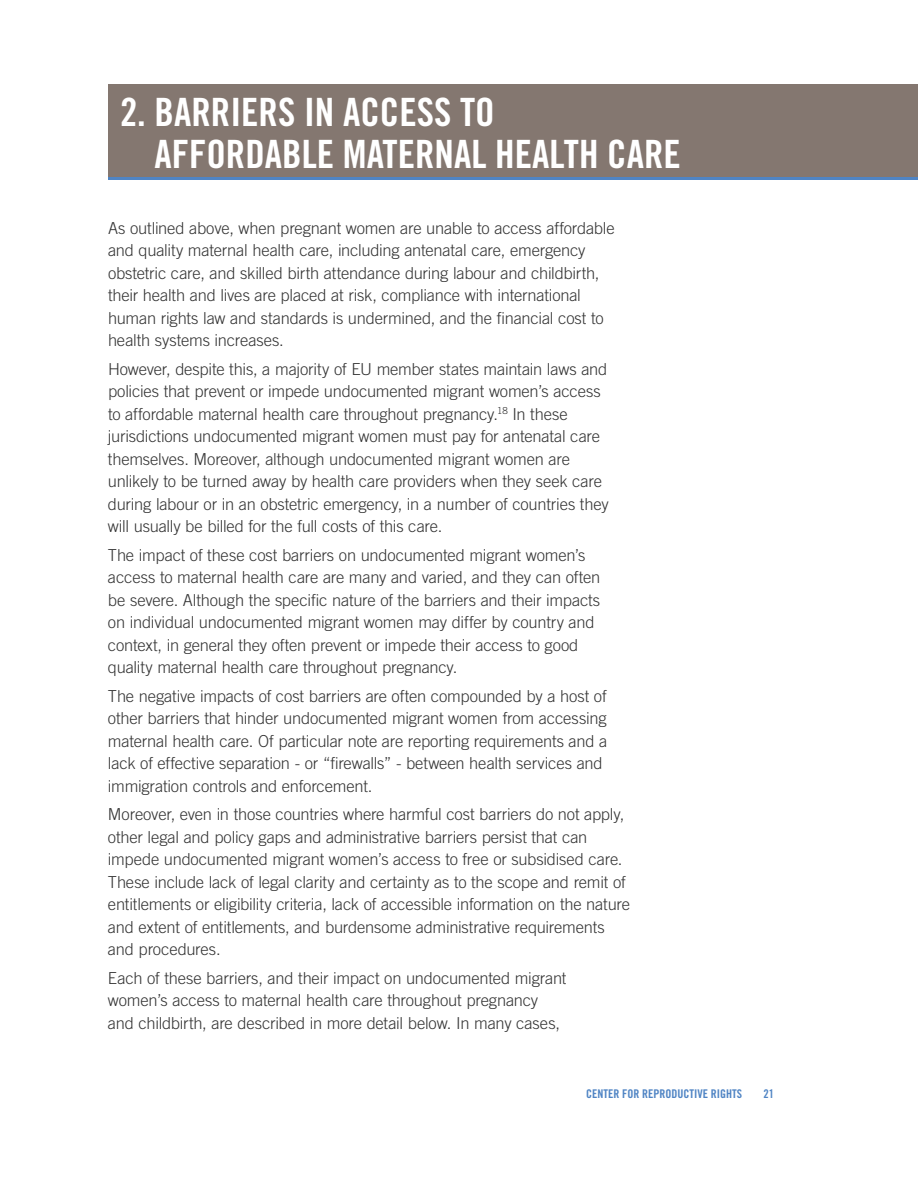
<style>
.page{position:relative;width:918px;height:1188px;background:#fff}
.page>*{position:absolute;margin:0;border:0;box-sizing:border-box;transform-origin:0 0}
.t1{font:39px/42px "Trade Gothic Bold Cond Twenty";color:#fff}
.t2{font:300 16.5px/22.5px "Trade Gothic";letter-spacing:-.01em;color:#333}
.t3{font:12px "Trade Gothic Bold Cond Twenty";color:#4f84c4}
</style>
<div class="page">
<div style="left:108px;top:84px;width:810px;height:93px;background:#847770"></div>
<hr style="left:108px;top:177px;width:810px;height:3px;background:#4f84c4">
<h1 class="t1" style="left:155px;top:90px;width:528px;text-indent:-35px">2. BARRIERS IN ACCESS TO<br>AFFORDABLE MATERNAL HEALTH CARE</h1>
<p class="t2" style="left:108px;top:216px;width:508px">As outlined above, when pregnant women are unable to access affordable and quality maternal health care, including antenatal care, emergency obstetric care, and skilled birth attendance during labour and childbirth, their health and lives are placed at risk, compliance with international human rights law and standards is undermined, and the financial cost to health systems increases.</p>
<p class="t2" style="left:108px;top:357px;width:502px">However, despite this, a majority of EU member states maintain laws and policies that prevent or impede undocumented migrant women’s access to affordable maternal health care throughout pregnancy.<sup>18</sup> In these jurisdictions undocumented migrant women must pay for antenatal care themselves. Moreover, although undocumented migrant women are unlikely to be turned away by health care providers when they seek care during labour or in an obstetric emergency, in a number of countries they will usually be billed for the full costs of this care.</p>
<p class="t2" style="left:108px;top:543px;width:494px">The impact of these cost barriers on undocumented migrant women’s access to maternal health care are many and varied, and they can often be severe. Although the specific nature of the barriers and their impacts on individual undocumented migrant women may differ by country and context, in general they often prevent or impede their access to good quality maternal health care throughout pregnancy.</p>
<p class="t2" style="left:108px;top:684px;width:501px">The negative impacts of cost barriers are often compounded by a host of other barriers that hinder undocumented migrant women from accessing maternal health care. Of particular note are reporting requirements and a lack of effective separation - or “firewalls” - between health services and immigration controls and enforcement.</p>
<p class="t2" style="left:108px;top:803px;width:524px">Moreover, even in those countries where harmful cost barriers do not apply, other legal and policy gaps and administrative barriers persist that can impede undocumented migrant women’s access to free or subsidised care.<br>These include lack of legal clarity and certainty as to the scope and remit of entitlements or eligibility criteria, lack of accessible information on the nature and extent of entitlements, and burdensome administrative requirements and procedures.</p>
<p class="t2" style="left:108px;top:966px;width:460px">Each of these barriers, and their impact on undocumented migrant women’s access to maternal health care throughout pregnancy and childbirth, are described in more detail below. In many cases,</p>
<p class="t3" style="left:586px;top:1086px;width:157px">CENTER FOR REPRODUCTIVE RIGHTS</p>
<p class="t3" style="left:763px;top:1086px;width:12px">21</p>
</div>
